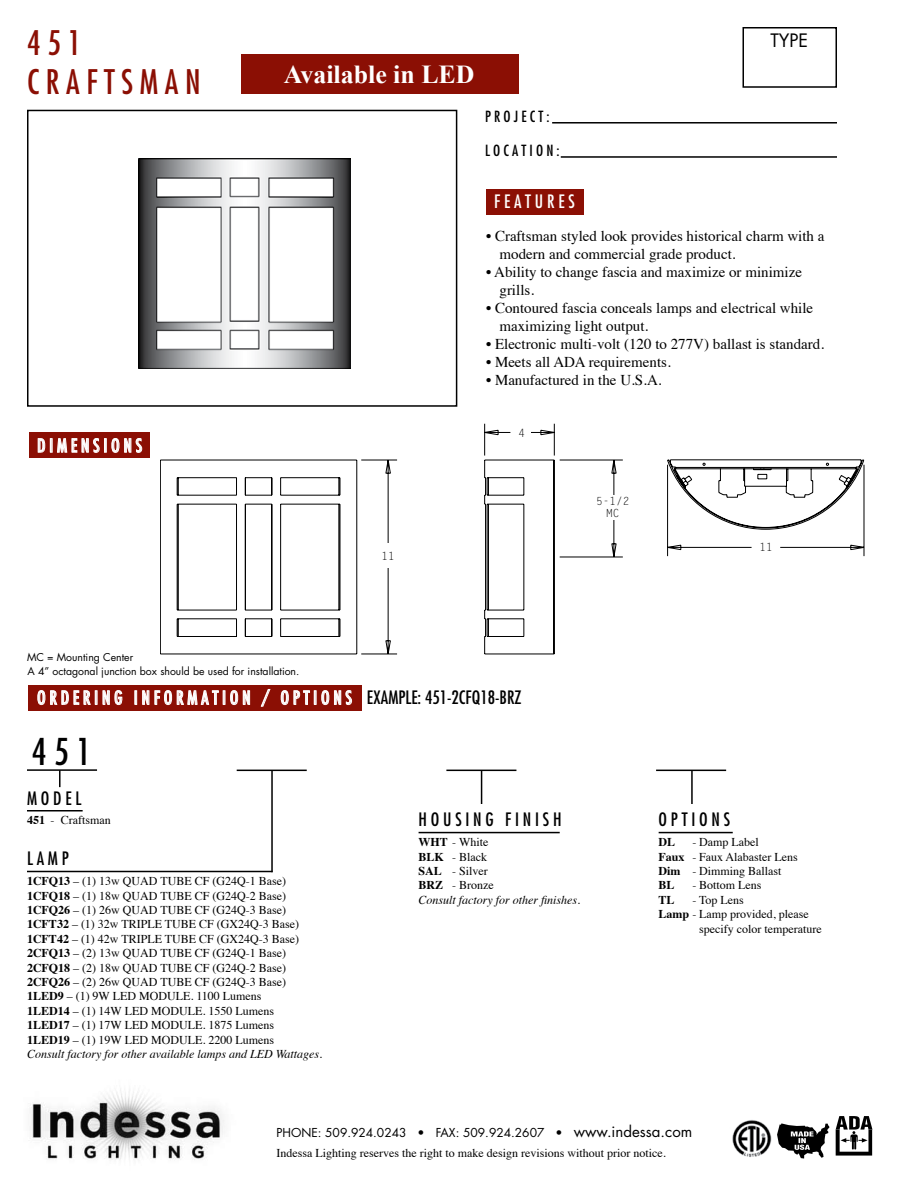
<style>
.page{position:relative;width:918px;height:1188px;background:#fff}
.page>*{position:absolute;margin:0;border:0;box-sizing:border-box;transform-origin:0 0}
.t1{font:condensed 36px "Futura Std";color:#000}
.t2{font:condensed 33px/39.6px "Futura Std";letter-spacing:.2em;color:#8b0f04}
.t3{font:700 25.8px "Times New Roman";color:#fff}
.t4{font:condensed 18px "Futura Std";letter-spacing:.21em;color:#fff}
.t5{font:condensed 18px "Futura Std";letter-spacing:.21em;color:#000}
.t6{font:18px "Futura Std";color:#000}
.t7{font:15px/18px "Times";color:#000}
.t8{font:condensed 15px "Futura Std";letter-spacing:.21em;color:#000}
.t9{font:12px/14.4px "Times";color:#000}
.t10{font:italic 12px/14.4px "Times";color:#000}
.t11{font:12px "Futura Std";color:#000}
.t12{font:700 12px "Times";color:#000}
.t13{font:11.25px/12px "Letter Gothic Std";color:#000;text-align:center}
.t14{font:10.5px/13.8px "Futura Std";color:#000}
.s1{color:#000}
.s2{font-weight:700}
.s3{font-style:italic}
.s4{font-weight:700;font-style:normal}
.s5{font-style:normal}
.s6{font-size:15px}
</style>
<div class="page">
<div style="left:742px;top:27px;width:95px;height:61px;border:2px solid #000"></div>
<div style="left:27px;top:110px;width:430px;height:297px;border:2px solid #000"></div>
<hr style="left:552px;top:122px;width:285px;height:2px;background:#000">
<hr style="left:561px;top:156px;width:276px;height:2px;background:#000">
<div style="left:486px;top:189px;width:97px;height:25px;background:#8b0f04"></div>
<div style="left:29px;top:433px;width:120px;height:25px;background:#8b0f04"></div>
<svg style="left:38px;top:432px;width:62px;height:21px"></svg>
<div style="left:104px;top:438px;width:3px;height:14px;border:1px solid #fff"></div>
<svg style="left:111px;top:438px;width:31px;height:15px"></svg>
<div style="left:29px;top:685px;width:333px;height:25px;background:#8b0f04"></div>
<svg style="left:37px;top:690px;width:60px;height:15px"></svg>
<svg style="left:103px;top:690px;width:20px;height:15px"></svg>
<svg style="left:135px;top:690px;width:115px;height:15px"></svg>
<svg style="left:261px;top:689px;width:9px;height:18px"></svg>
<svg style="left:281px;top:690px;width:71px;height:15px"></svg>
<hr style="left:27px;top:769px;width:70px;height:2px;background:#000">
<hr style="left:27px;top:810px;width:56px;height:2px;background:#000">
<hr style="left:27px;top:871px;width:246px;height:1px;background:#000">
<hr style="left:237px;top:770px;width:70px;height:1px;background:#000">
<hr style="left:446px;top:770px;width:70px;height:1px;background:#000">
<hr style="left:656px;top:770px;width:70px;height:1px;background:#000">
<svg style="left:59px;top:770px;width:2px;height:17px"></svg>
<hr style="left:271px;top:770px;width:2px;height:102px;background:#000">
<hr style="left:419px;top:832px;width:141px;height:1px;background:#000">
<hr style="left:481px;top:770px;width:1px;height:34px;background:#000">
<hr style="left:659px;top:832px;width:74px;height:1px;background:#000">
<hr style="left:691px;top:770px;width:2px;height:34px;background:#000">
<img style="left:139px;top:159px;width:212px;height:210px">
<svg style="left:160px;top:423px;width:463px;height:231px"></svg>
<svg style="left:667px;top:460px;width:198px;height:97px"></svg>
<div style="left:593px;top:495px;width:40px;height:24px;background:#fff"></div>
<div style="left:562px;top:531px;width:40px;height:24px;background:#fff"></div>
<div style="left:513px;top:421px;width:17px;height:24px;background:#fff"></div>
<div style="left:380px;top:544px;width:17px;height:24px;background:#fff"></div>
<div style="left:758px;top:534px;width:17px;height:25px;background:#fff"></div>
<div style="left:241px;top:54px;width:277px;height:40px;background:#8b0f04"></div>
<img style="left:732px;top:1120px;width:40px;height:37px">
<svg style="left:777px;top:1123px;width:52px;height:35px"></svg>
<svg style="left:836px;top:1116px;width:36px;height:40px"></svg>
<img style="left:31px;top:1089px;width:193px;height:71px">
<h2 class="t2" style="left:27px;top:22px;width:175px">45 1<br>CRAFTSMAN</h2>
<h3 class="t6" style="left:770px;top:29px;width:39px">TYPE</h3>
<p class="t8" style="left:485px;top:107px;width:66px">PROJECT:</p>
<p class="t8" style="left:485px;top:142px;width:76px">LOCATION:</p>
<h3 class="t4" style="left:494px;top:191px;width:82px">FEATURES</h3>
<h3 class="t3" style="left:284px;top:57px;width:192px">Available in LED</h3>
<h3 class="t4" style="left:37px;top:435px;width:107px">DIMENSIONS</h3>
<p class="t14" style="left:27px;top:651px;width:274px">MC = Mounting Center<br>A 4” octagonal junction box should be used for installation.</p>
<p class="t13" style="left:381px;top:550px;width:15px">11</p>
<p class="t7" style="left:500px;top:226px;width:327px;text-indent:-14px">• Craftsman styled look provides historical charm with a modern and commercial grade product.</p>
<p class="t7" style="left:500px;top:262px;width:304px;text-indent:-14px">• Ability to change fascia and maximize or minimize grills.</p>
<p class="t7" style="left:500px;top:298px;width:315px;text-indent:-14px">• Contoured fascia conceals lamps and electrical while maximizing light output.</p>
<p class="t7" style="left:486px;top:334px;width:340px">• Electronic multi-volt (120 to 277V) ballast is standard.</p>
<p class="t7" style="left:486px;top:352px;width:186px">• Meets all ADA requirements.</p>
<p class="t7" style="left:486px;top:370px;width:177px">• Manufactured in the U.S.A.</p>
<p class="t13" style="left:518px;top:427px;width:8px">4</p>
<p class="t13" style="left:596px;top:496px;width:35px">5-1/2<br>MC</p>
<p class="t13" style="left:759px;top:541px;width:15px">11</p>
<h3 class="t4" style="left:37px;top:687px;width:486px">ORDERING INFORMATION / OPTIONS <span class="s1">EXAMPLE: 451-2CFQ18-BRZ</span></h3>
<h1 class="t1" style="left:32px;top:730px;width:61px">45 1</h1>
<h3 class="t5" style="left:27px;top:787px;width:56px">MODEL</h3>
<p class="t9" style="left:27px;top:812px;width:85px"><span class="s2">451</span> - Craftsman</p>
<h3 class="t5" style="left:27px;top:848px;width:43px">LAMP</h3>
<p class="t9" style="left:27px;top:873px;width:297px"><span class="s2">1CFQ13</span> – (1) 13w QUAD TUBE CF (G24Q-1 Base)<br><span class="s2">1CFQ18</span> – (1) 18w QUAD TUBE CF (G24Q-2 Base)<br><span class="s2">1CFQ26</span> – (1) 26w QUAD TUBE CF (G24Q-3 Base)<br><span class="s2">1CFT32</span> – (1) 32w TRIPLE TUBE CF (GX24Q-3 Base)<br><span class="s2">1CFT42</span> – (1) 42w TRIPLE TUBE CF (GX24Q-3 Base)<br><span class="s2">2CFQ13</span> – (2) 13w QUAD TUBE CF (G24Q-1 Base)<br><span class="s2">2CFQ18</span> – (2) 18w QUAD TUBE CF (G24Q-2 Base)<br><span class="s2">2CFQ26</span> – (2) 26w QUAD TUBE CF (G24Q-3 Base)<br><span class="s2">1LED9</span> – (1) 9W LED MODULE. 1100 Lumens<br><span class="s2">1LED14</span> – (1) 14W LED MODULE. 1550 Lumens<br><span class="s2">1LED17</span> – (1) 17W LED MODULE. 1875 Lumens<br><span class="s2">1LED19</span> – (1) 19W LED MODULE. 2200 Lumens<br><span class="s3">Consult factory for other available lamps and LED Wattages.</span></p>
<h3 class="t5" style="left:419px;top:809px;width:144px">HOUSING FINISH</h3>
<p class="t10" style="left:419px;top:834px;width:163px"><span class="s4">WHT</span> <span class="s5">- White<br></span><span class="s4">BLK</span> <span class="s5">- Black<br></span><span class="s4">SAL</span> <span class="s5">- Silver<br></span><span class="s4">BRZ</span> <span class="s5">- Bronze<br></span>Consult factory for other finishes.</p>
<h3 class="t5" style="left:659px;top:809px;width:73px">OPTIONS</h3>
<p class="t12" style="left:659px;top:831px;width:18px">DL</p>
<p class="t9" style="left:659px;top:834px;width:141px;text-indent:34px">- Damp Label<br><span class="s2">Faux</span> - Faux Alabaster Lens<br><span class="s2">Dim</span> - Dimming Ballast<br><span class="s2">BL</span></p>
<p class="t9" style="left:692px;top:877px;width:71px">- Bottom Lens</p>
<p class="t12" style="left:659px;top:888px;width:18px">TL</p>
<p class="t9" style="left:692px;top:892px;width:53px">- Top Lens</p>
<p class="t9" style="left:659px;top:906px;width:152px"><span class="s2">Lamp</span> - Lamp provided, please</p>
<p class="t9" style="left:699px;top:920px;width:124px">specify color temperature</p>
<p class="t11" style="left:276px;top:1124px;width:417px">PHONE: 509.924.0243 • FAX: 509.924.2607 • <span class="s6">www.indessa.com</span></p>
<p class="t9" style="left:276px;top:1145px;width:391px">Indessa Lighting reserves the right to make design revisions without prior notice.</p>
</div>
